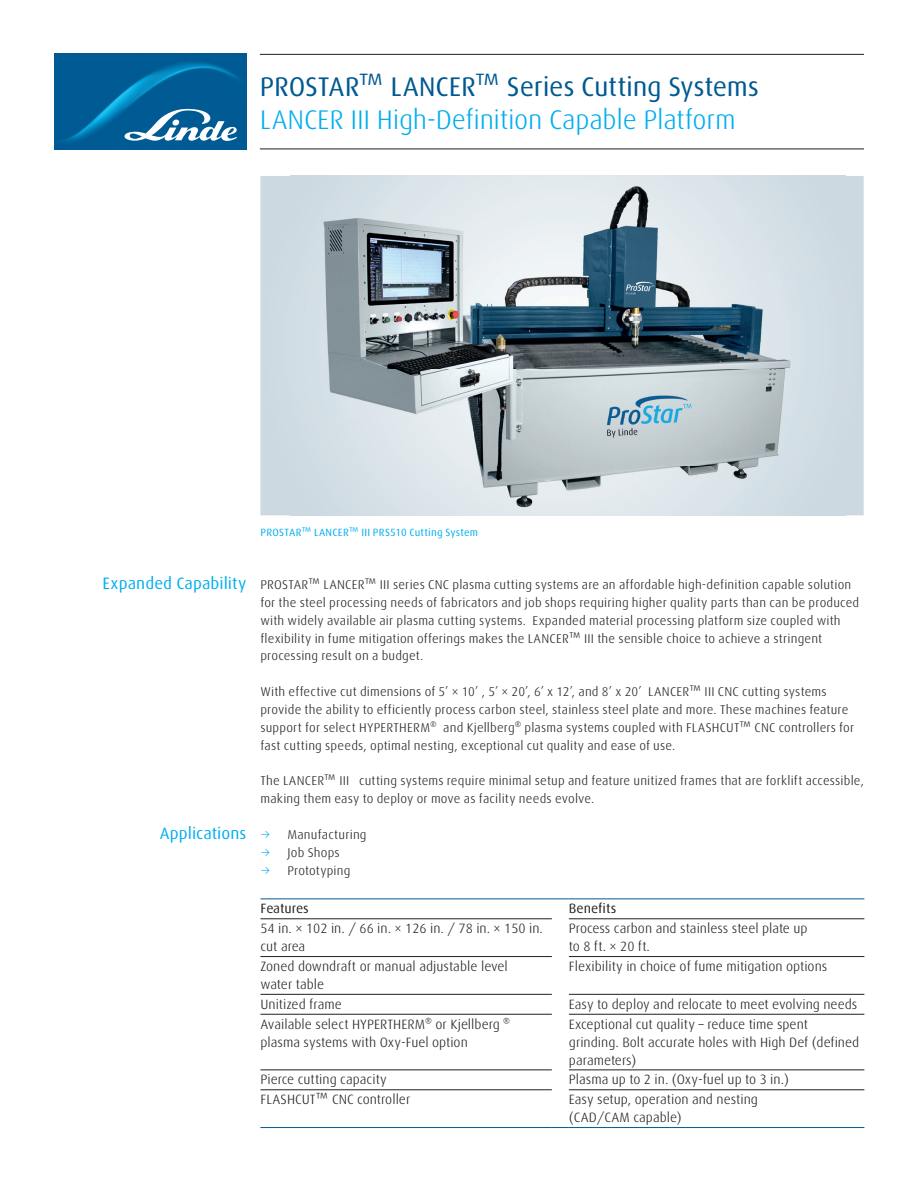
<style>
.page{position:relative;width:918px;height:1188px;background:#fff}
.page>*{position:absolute;margin:0;border:0;box-sizing:border-box;transform-origin:0 0}
.t1{font:300 27px "Linde Dax Global";letter-spacing:-.01em;color:#00aeef}
.t2{font:27px "Linde Dax Global";letter-spacing:-.01em;color:#005992}
.t3{font:16.5px "Linde Dax Global";color:#00aeef}
.t4{font:300 13.5px/17.9px "Linde Dax Global";color:#231f20}
.t5{font:13.5px "Linde Dax Global";letter-spacing:-.005em;color:#231f20}
.t6{font:300 12.75px/17.9px "Linde Dax Global";letter-spacing:.01em;color:#231f20}
.t7{font:10.5px "Linde Dax Global";letter-spacing:.02em;color:#00aeef}
.s1{color:#00aeef}
</style>
<div class="page">
<img style="left:54px;top:54px;width:192px;height:96px">
<svg style="left:125px;top:109px;width:112px;height:32px"></svg>
<hr style="left:260px;top:54px;width:604px;height:1px;background:#231f20">
<hr style="left:260px;top:149px;width:604px;height:1px;background:#231f20">
<div style="left:260px;top:176px;width:604px;height:339px;background:#cdd9e1"></div>
<img style="left:291px;top:176px;width:555px;height:339px">
<hr style="left:260px;top:919px;width:292px;height:1px;background:#231f20">
<hr style="left:569px;top:919px;width:295px;height:1px;background:#231f20">
<hr style="left:260px;top:956px;width:292px;height:1px;background:#231f20">
<hr style="left:569px;top:956px;width:295px;height:1px;background:#231f20">
<hr style="left:260px;top:994px;width:292px;height:1px;background:#231f20">
<hr style="left:569px;top:994px;width:295px;height:1px;background:#231f20">
<hr style="left:260px;top:1014px;width:292px;height:1px;background:#231f20">
<hr style="left:569px;top:1014px;width:295px;height:1px;background:#231f20">
<hr style="left:260px;top:1070px;width:292px;height:1px;background:#231f20">
<hr style="left:569px;top:1070px;width:295px;height:1px;background:#231f20">
<hr style="left:260px;top:1090px;width:292px;height:1px;background:#231f20">
<hr style="left:569px;top:1090px;width:295px;height:1px;background:#231f20">
<hr style="left:260px;top:898px;width:292px;height:1px;background:#005992">
<svg style="left:552px;top:898px;width:17px;height:1px"></svg>
<hr style="left:569px;top:898px;width:295px;height:1px;background:#005992">
<hr style="left:260px;top:1127px;width:292px;height:1px;background:#005992">
<svg style="left:552px;top:1127px;width:17px;height:1px"></svg>
<hr style="left:569px;top:1127px;width:295px;height:1px;background:#005992">
<h1 class="t2" style="left:260px;top:71px;width:501px">PROSTAR™ LANCER™ Series Cutting Systems</h1>
<h1 class="t1" style="left:260px;top:104px;width:477px">LANCER III High-Definition Capable Platform</h1>
<p class="t7" style="left:261px;top:526px;width:219px">PROSTAR™ LANCER™ III PRS510 Cutting System</p>
<p class="t3" style="left:103px;top:574px;width:145px">Expanded Capability</p>
<p class="t3" style="left:160px;top:824px;width:88px">Applications</p>
<p class="t6" style="left:260px;top:576px;width:600px">PROSTAR™ LANCER™ III series CNC plasma cutting systems are an affordable high-definition capable solution for the steel processing needs of fabricators and job shops requiring higher quality parts than can be produced with widely available air plasma cutting systems. Expanded material processing platform size coupled with flexibility in fume mitigation offerings makes the LANCER™ III the sensible choice to achieve a stringent processing result on a budget.</p>
<p class="t6" style="left:260px;top:683px;width:595px">With effective cut dimensions of 5’ × 10’ , 5’ × 20’, 6’ x 12’, and 8’ x 20’ LANCER™ III CNC cutting systems provide the ability to efficiently process carbon steel, stainless steel plate and more. These machines feature support for select HYPERTHERM® and Kjellberg® plasma systems coupled with FLASHCUT™ CNC controllers for fast cutting speeds, optimal nesting, exceptional cut quality and ease of use.</p>
<p class="t6" style="left:260px;top:772px;width:605px">The LANCER™ III cutting systems require minimal setup and feature unitized frames that are forklift accessible, making them easy to deploy or move as facility needs evolve.</p>
<p class="t6" style="left:260px;top:826px;width:108px"><span class="s1">→</span> Manufacturing</p>
<p class="t6" style="left:260px;top:843px;width:81px"><span class="s1">→</span> Job Shops</p>
<p class="t6" style="left:260px;top:861px;width:92px"><span class="s1">→</span> Prototyping</p>
<p class="t5" style="left:260px;top:901px;width:50px">Features</p>
<p class="t5" style="left:569px;top:901px;width:49px">Benefits</p>
<p class="t4" style="left:260px;top:920px;width:284px">54 in. × 102 in. / 66 in. × 126 in. / 78 in. × 150 in. cut area</p>
<p class="t4" style="left:569px;top:920px;width:240px">Process carbon and stainless steel plate up to 8 ft. × 20 ft.</p>
<p class="t4" style="left:260px;top:958px;width:249px">Zoned downdraft or manual adjustable level water table</p>
<p class="t4" style="left:569px;top:958px;width:260px">Flexibility in choice of fume mitigation options</p>
<p class="t4" style="left:260px;top:995px;width:83px">Unitized frame</p>
<p class="t4" style="left:569px;top:995px;width:290px">Easy to deploy and relocate to meet evolving needs</p>
<p class="t4" style="left:260px;top:1015px;width:251px">Available select HYPERTHERM® or Kjellberg ® plasma systems with Oxy-Fuel option</p>
<p class="t4" style="left:569px;top:1015px;width:292px">Exceptional cut quality – reduce time spent grinding. Bolt accurate holes with High Def (defined parameters)</p>
<p class="t4" style="left:260px;top:1071px;width:128px">Pierce cutting capacity</p>
<p class="t4" style="left:569px;top:1071px;width:222px">Plasma up to 2 in. (Oxy-fuel up to 3 in.)</p>
<p class="t4" style="left:260px;top:1091px;width:152px">FLASHCUT™ CNC controller</p>
<p class="t4" style="left:569px;top:1091px;width:191px">Easy setup, operation and nesting (CAD/CAM capable)</p>
</div>
